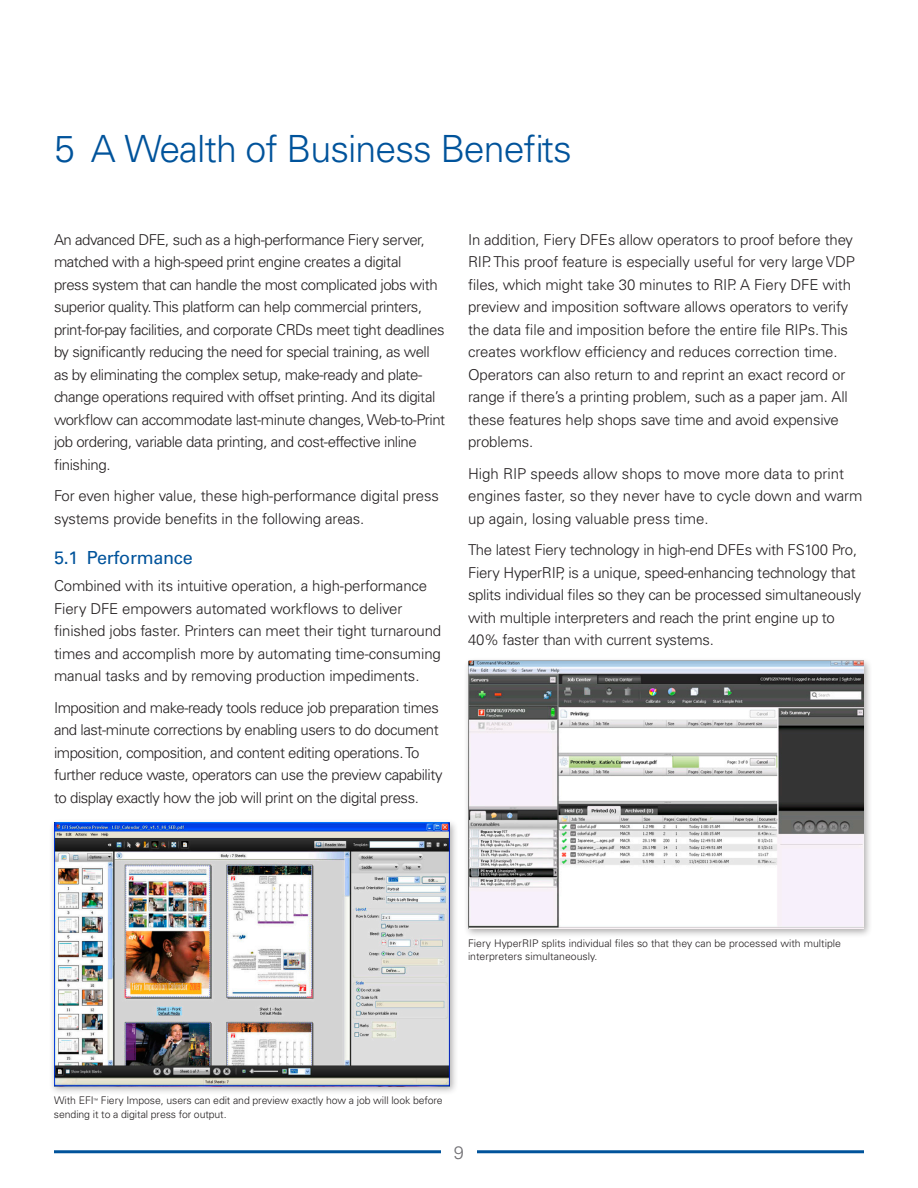
<style>
.page{position:relative;width:918px;height:1188px;background:#fff}
.page>*{position:absolute;margin:0;border:0;box-sizing:border-box;transform-origin:0 0}
.t1{font:300 37.5px "Univers LT Std";letter-spacing:-.025em;color:#00539b}
.t2{font:18px "Univers LT Std";letter-spacing:-.015em;color:#00539b}
.t3{font:300 18px "Univers LT Std";color:#717074}
.t4{font:300 15px/22.5px "Univers LT Std";letter-spacing:-.02em;color:#231f20}
.t5{font:300 15px/22.5px "Univers LT Std";color:#231f20}
.t6{font:300 10.5px/13.5px "Univers LT Std";color:#231f20}
</style>
<div class="page">
<hr style="left:54px;top:1150px;width:387px;height:3px;background:#00539b">
<hr style="left:477px;top:1150px;width:387px;height:3px;background:#00539b">
<div style="left:463px;top:657px;width:409px;height:282px;background:#231f20;opacity:.35"></div>
<img style="left:468px;top:657px;width:396px;height:272px">
<div style="left:49px;top:819px;width:409px;height:277px;background:#231f20;opacity:.35"></div>
<img style="left:54px;top:823px;width:396px;height:263px">
<h1 class="t1" style="left:54px;top:126px;width:519px">5 A Wealth of Business Benefits</h1>
<p class="t4" style="left:54px;top:228px;width:393px">An advanced DFE, such as a high-performance Fiery server, matched with a high-speed print engine creates a digital<br>press system that can handle the most complicated jobs with superior quality. This platform can help commercial printers, print-for-pay facilities, and corporate CRDs meet tight deadlines by significantly reducing the need for special training, as well as by eliminating the complex setup, make-ready and plate&shy;change operations required with offset printing. And its digital workflow can accommodate last-minute changes, Web-to-Print job ordering, variable data printing, and cost-effective inline finishing.</p>
<p class="t4" style="left:54px;top:485px;width:386px">For even higher value, these high-performance digital press systems provide benefits in the following areas.</p>
<p class="t2" style="left:54px;top:547px;width:140px">5.1 Performance</p>
<p class="t4" style="left:54px;top:575px;width:389px">Combined with its intuitive operation, a high-performance Fiery DFE empowers automated workflows to deliver finished jobs faster. Printers can meet their tight turnaround times and accomplish more by automating time-consuming manual tasks and by removing production impediments.</p>
<p class="t4" style="left:54px;top:696px;width:390px">Imposition and make-ready tools reduce job preparation times and last-minute corrections by enabling users to do document imposition, composition, and content editing operations. To further reduce waste, operators can use the preview capability to display exactly how the job will print on the digital press.</p>
<p class="t4" style="left:468px;top:228px;width:388px">In addition, Fiery DFEs allow operators to proof before they RIP. This proof feature is especially useful for very large VDP files, which might take 30 minutes to RIP. A Fiery DFE with preview and imposition software allows operators to verify the data file and imposition before the entire file RIPs. This creates workflow efficiency and reduces correction time.<br>Operators can also return to and reprint an exact record or range if there’s a printing problem, such as a paper jam. All these features help shops save time and avoid expensive problems.</p>
<p class="t5" style="left:468px;top:462px;width:396px">High RIP speeds allow shops to move more data to print engines faster, so they never have to cycle down and warm up again, losing valuable press time.</p>
<p class="t4" style="left:468px;top:539px;width:395px">The latest Fiery technology in high-end DFEs with FS100 Pro, Fiery HyperRIP, is a unique, speed-enhancing technology that splits individual files so they can be processed simultaneously with multiple interpreters and reach the print engine up to 40% faster than with current systems.</p>
<p class="t6" style="left:468px;top:936px;width:375px">Fiery HyperRIP splits individual files so that they can be processed with multiple interpreters simultaneously.</p>
<p class="t6" style="left:54px;top:1094px;width:390px">With EFI<sup>™</sup> Fiery Impose, users can edit and preview exactly how a job will look before sending it to a digital press for output.</p>
<p class="t3" style="left:454px;top:1141px;width:12px">9</p>
</div>
